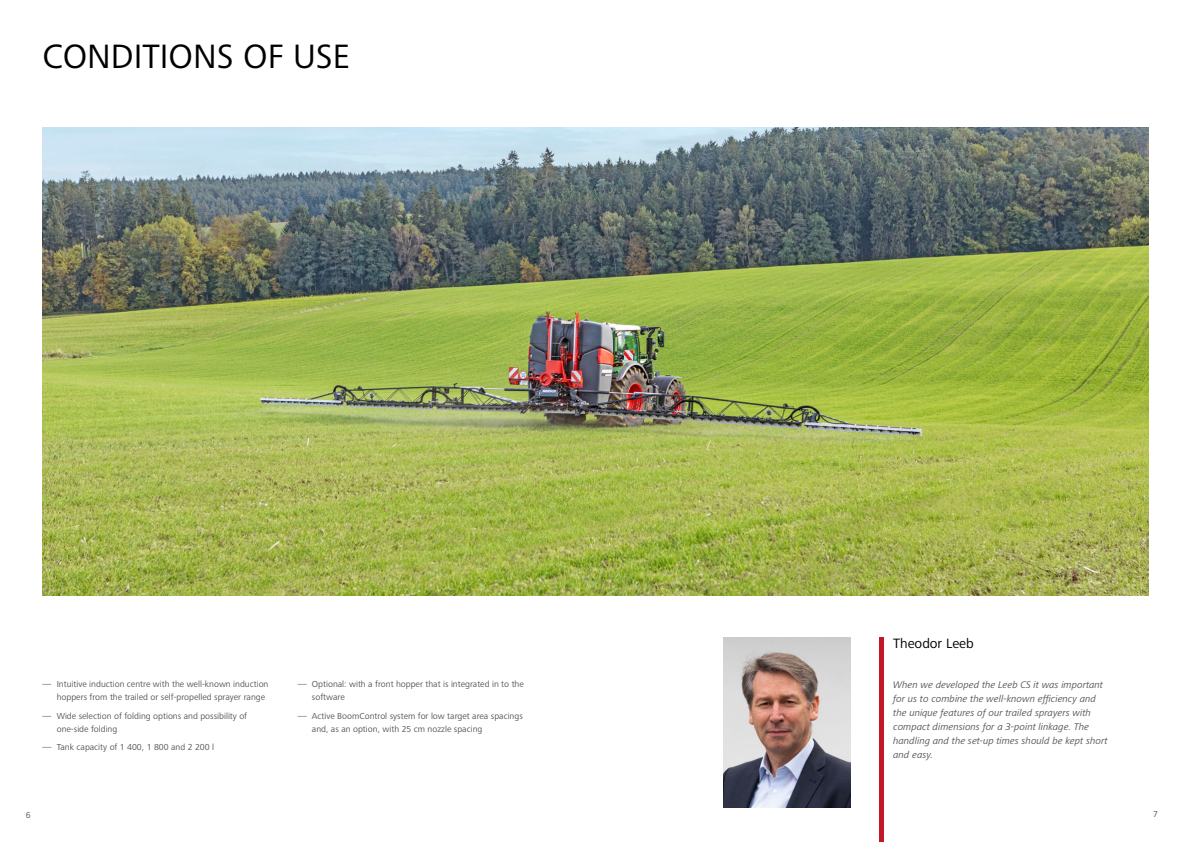
<style>
.page{position:relative;width:1191px;height:842px;background:#fff}
.page>*{position:absolute;margin:0;border:0;box-sizing:border-box;transform-origin:0 0}
.A_HEAD{font:35px "Frutiger Next LTW1 G";color:#000}
.Zitat_Titel{font:14px "Frutiger Next LTW1 G";color:#000}
.t1{font:italic 10px/14px "Frutiger Next LTW1 G";color:#575756}
.t2{font:9px/13px "Frutiger Next LTW1 G";color:#575756}
</style>
<div class="page">
<img style="left:723px;top:638px;width:127px;height:170px">
<img style="left:43px;top:128px;width:1105px;height:467px">
<hr style="left:879px;top:638px;width:4px;height:204px;background:#c31727">
<p class="A_HEAD" style="left:43px;top:36px;width:309px">CONDITIONS OF USE</p>
<p class="t2" style="left:57px;top:678px;width:213px;text-indent:-14px">― Intuitive induction centre with the well-known induction hoppers from the trailed or self-propelled sprayer range</p>
<p class="t2" style="left:57px;top:709px;width:192px;text-indent:-14px">― Wide selection of folding options and possibility of one-side folding</p>
<p class="t2" style="left:43px;top:741px;width:173px">― Tank capacity of 1 400, 1 800 and 2 200 l</p>
<p class="t2" style="left:312px;top:678px;width:213px;text-indent:-14px">― Optional: with a front hopper that is integrated in to the software</p>
<p class="t2" style="left:312px;top:709px;width:212px;text-indent:-14px">― Active BoomControl system for low target area spacings and, as an option, with 25 cm nozzle spacing</p>
<p class="Zitat_Titel" style="left:893px;top:635px;width:82px">Theodor Leeb</p>
<p class="t1" style="left:893px;top:678px;width:216px">When we developed the Leeb CS it was important for us to combine the well-known efficiency and the unique features of our trailed sprayers with compact dimensions for a 3-point linkage. The handling and the set-up times should be kept short and easy.</p>
<p class="t2" style="left:26px;top:809px;width:6px">6</p>
<p class="t2" style="left:1153px;top:808px;width:6px">7</p>
</div>
